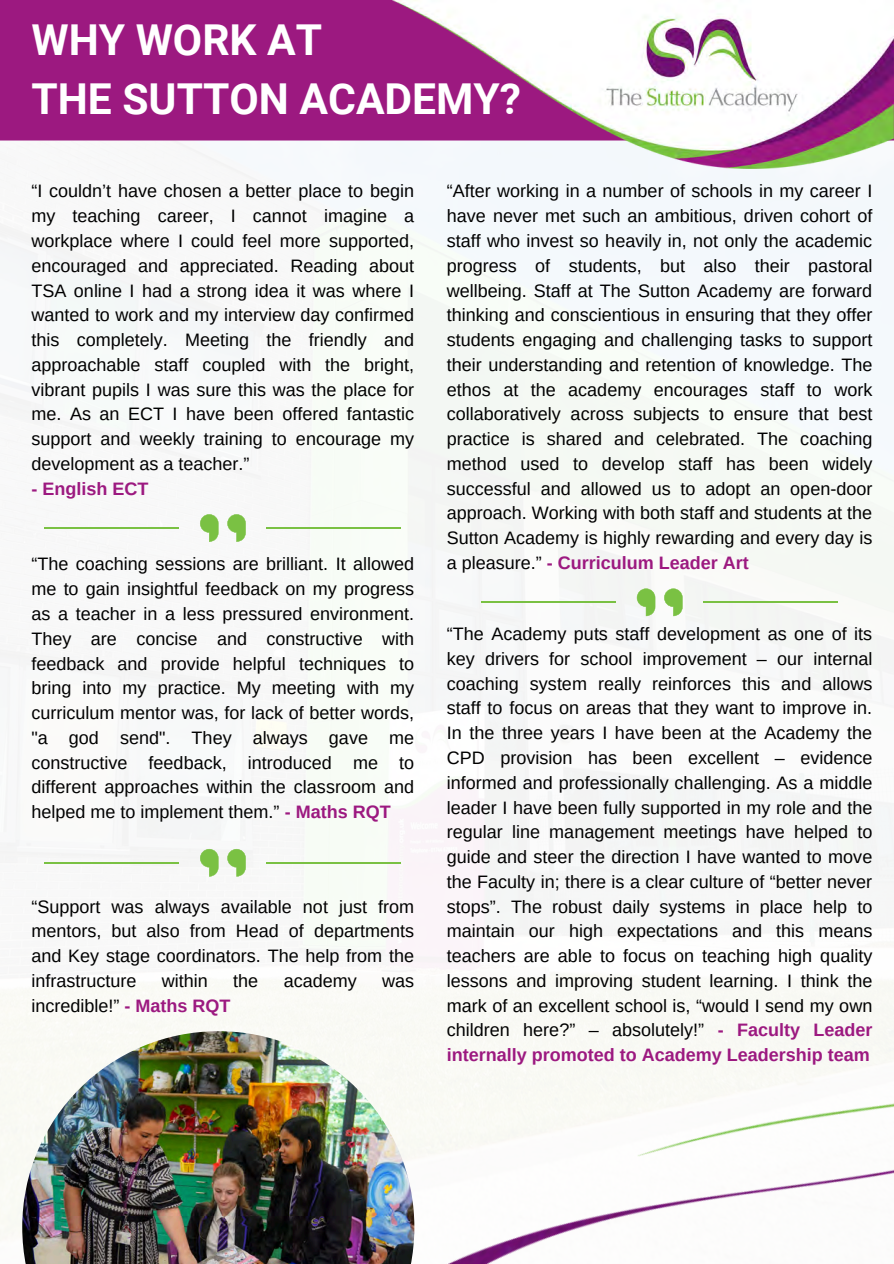
<style>
.page{position:relative;width:894px;height:1264px;background:#fff}
.page>*{position:absolute;margin:0;border:0;box-sizing:border-box;transform-origin:0 0}
.t1{font:700 42.6px/59.7px "Roboto";color:#fff}
.t2{font:18px/24.8px "Arimo";color:#000;text-align:justify}
.t3{font:700 18px "Arimo";color:#9c1980}
.s1{font-weight:700;color:#9c1980}
</style>
<div class="page">
<img style="left:0;top:140px;width:893px;height:1101px">
<div style="left:0;top:0;width:392px;height:140px;background:#9c1980"></div>
<img style="left:22px;top:1031px;width:88px;height:232px">
<img style="left:392px;top:0;width:501px;height:169px">
<hr style="left:45px;top:527px;width:134px;height:2px;background:#7ac143">
<hr style="left:45px;top:861px;width:134px;height:2px;background:#7ac143">
<img style="left:110px;top:463px;width:783px;height:800px">
<p class="t1" style="left:31px;top:10px;width:491px">WHY WORK AT<br>THE SUTTON ACADEMY?</p>
<p class="t2" style="left:31px;top:179px;width:384px">“I couldn’t have chosen a better place to begin my teaching career, I cannot imagine a workplace where I could feel more supported, encouraged and appreciated. Reading about TSA online I had a strong idea it was where I wanted to work and my interview day confirmed this completely. Meeting the friendly and approachable staff coupled with the bright, vibrant pupils I was sure this was the place for me. As an ECT I have been offered fantastic support and weekly training to encourage my development as a teacher.”</p>
<p class="t3" style="left:31px;top:478px;width:118px">- English ECT</p>
<p class="t2" style="left:31px;top:552px;width:384px">“The coaching sessions are brilliant. It allowed me to gain insightful feedback on my progress as a teacher in a less pressured environment.<br>They are concise and constructive with feedback and provide helpful techniques to bring into my practice. My meeting with my curriculum mentor was, for lack of better words, "a god send". They always gave me constructive feedback, introduced me to different approaches within the classroom and helped me to implement them.” <span class="s1">- Maths RQT</span></p>
<p class="t2" style="left:31px;top:894px;width:384px">“Support was always available not just from mentors, but also from Head of departments and Key stage coordinators. The help from the infrastructure</p>
<p class="t2" style="left:162px;top:968px;width:47px">within</p>
<p class="t2" style="left:233px;top:968px;width:27px">the</p>
<p class="t2" style="left:283px;top:968px;width:75px">academy</p>
<p class="t2" style="left:382px;top:968px;width:34px">was</p>
<p class="t2" style="left:31px;top:993px;width:200px">incredible!” <span class="s1">- Maths RQT</span></p>
<p class="t2" style="left:446px;top:179px;width:427px">“After working in a number of schools in my career I have never met such an ambitious, driven cohort of staff who invest so heavily in, not only the academic progress of students, but also their pastoral wellbeing. Staff at The Sutton Academy are forward thinking and conscientious in ensuring that they offer students engaging and challenging tasks to support their understanding and retention of knowledge. The ethos at the academy encourages staff to work collaboratively across subjects to ensure that best practice is shared and celebrated. The coaching method used to develop staff has been widely successful and allowed us to adopt an open-door approach. Working with both staff and students at the Sutton Academy is highly rewarding and every day is a pleasure.” <span class="s1">- Curriculum Leader Art</span></p>
<p class="t2" style="left:446px;top:621px;width:427px">“The Academy puts staff development as one of its key drivers for school improvement – our internal coaching system really reinforces this and allows staff to focus on areas that they want to improve in.<br>In the three years I have been at the Academy the CPD provision has been excellent – evidence informed and professionally challenging. As a middle leader I have been fully supported in my role and the regular line management meetings have helped to guide and steer the direction I have wanted to move the Faculty in; there is a clear culture of “better never stops”. The robust daily systems in place help to maintain our high expectations and this means teachers are able to focus on teaching high quality lessons and improving student learning. I think the mark of an excellent school is, “would I send my own children here?” – absolutely!” <span class="s1">- Faculty Leader internally promoted to Academy Leadership team</span></p>
</div>
